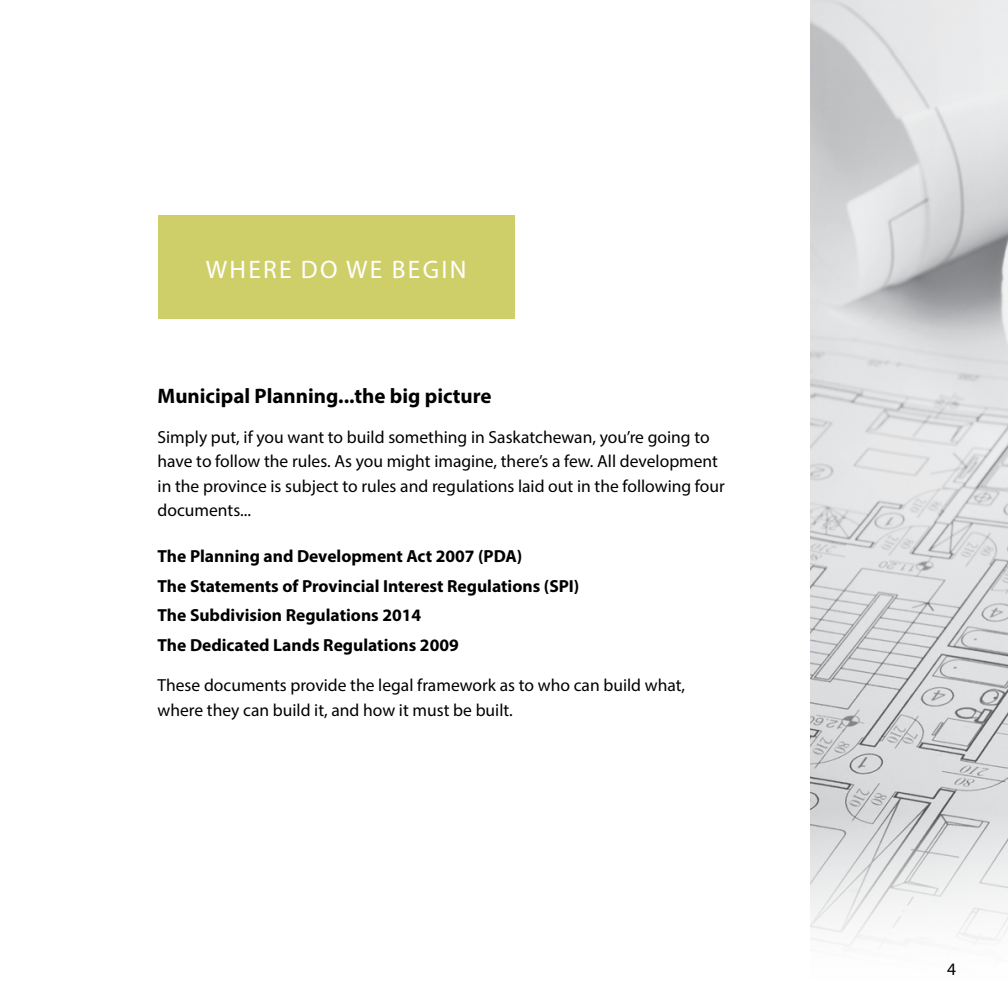
<style>
.page{position:relative;width:1008px;height:1008px;background:#fff}
.page>*{position:absolute;margin:0;border:0;box-sizing:border-box;transform-origin:0 0}
.t1{font:25.38px "Myriad Pro";letter-spacing:.09em;color:#fff}
.t2{font:700 21px "Myriad Pro";color:#000}
.t3{font:17.5px/24.5px "Myriad Pro";color:#000}
.t4{font:700 17.5px/29.8px "Myriad Pro";color:#000}
</style>
<div class="page">
<div style="left:158px;top:215px;width:357px;height:104px;background:#cfcf6a"></div>
<img style="left:811px;top:0;width:197px;height:947px">
<h1 class="t1" style="left:206px;top:254px;width:262px">WHERE DO WE BEGIN</h1>
<p class="t2" style="left:158px;top:382px;width:336px">Municipal Planning...the big picture</p>
<p class="t3" style="left:158px;top:424px;width:569px">Simply put, if you want to build something in Saskatchewan, you’re going to have to follow the rules. As you might imagine, there’s a few. All development in the province is subject to rules and regulations laid out in the following four documents...</p>
<p class="t4" style="left:158px;top:540px;width:423px">The Planning and Development Act 2007 (PDA)<br>The Statements of Provincial Interest Regulations (SPI)<br>The Subdivision Regulations 2014<br>The Dedicated Lands Regulations 2009</p>
<p class="t3" style="left:158px;top:673px;width:529px">These documents provide the legal framework as to who can build what, where they can build it, and how it must be built.</p>
<p class="t3" style="left:947px;top:957px;width:10px">4</p>
</div>
